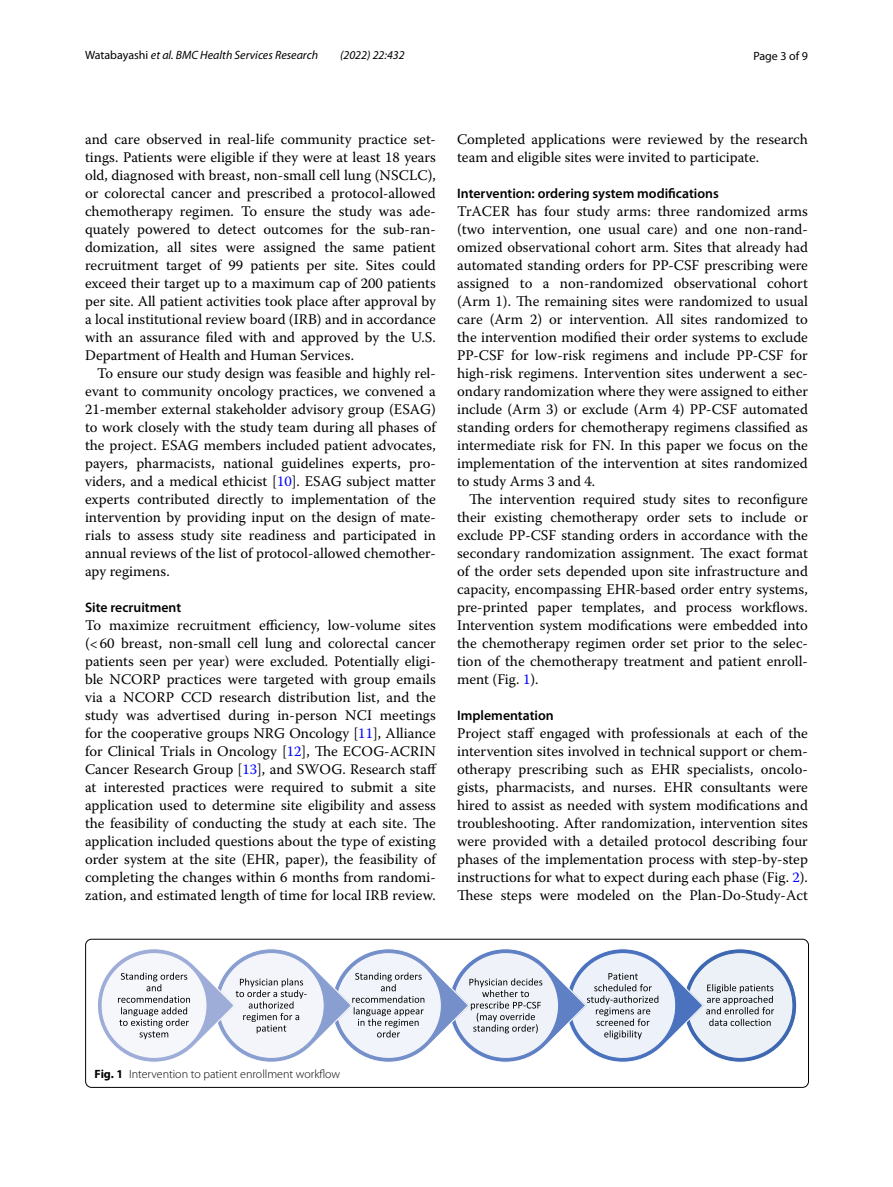
<style>
.page{position:relative;width:893px;height:1187px;background:#fff}
.page>*{position:absolute;margin:0;border:0;box-sizing:border-box;transform-origin:0 0}
.t1{font:14.7px/18px "Warnock Pro";color:#000;text-align:justify}
.t2{font:600 13.8px "Myriad Pro";color:#000}
.t3{font:italic 12px "Myriad Pro";color:#000}
.t4{font:300 12px "Myriad Pro";color:#000}
.t5{font:12px "Myriad Pro";color:#000}
.s1{font-style:normal}
.s2{color:#00f}
.s3{font-weight:700}
</style>
<div class="page">
<svg style="left:98px;top:948px;width:699px;height:114px"></svg>
<div style="left:85px;top:938px;width:724px;height:149px;border:1px solid #000;border-radius:6px"></div>
<p class="t3" style="left:85px;top:48px;width:235px"><span class="s1">Watabayashi</span> et al. BMC Health Services Research</p>
<p class="t3" style="left:340px;top:48px;width:66px">(2022) 22:432</p>
<p class="t5" style="left:753px;top:48px;width:56px">Page 3 of 9</p>
<p class="t1" style="left:85px;top:130px;width:352px">and care observed in real-life community practice set&shy;tings. Patients were eligible if they were at least 18 years old, diagnosed with breast, non-small cell lung (NSCLC), or colorectal cancer and prescribed a protocol-allowed chemotherapy regimen. To ensure the study was ade&shy;quately powered to detect outcomes for the sub-ran&shy;domization, all sites were assigned the same patient recruitment target of 99 patients per site. Sites could exceed their target up to a maximum cap of 200 patients per site. All patient activities took place after approval by a local institutional review board (IRB) and in accordance with an assurance filed with and approved by the U.S.<br>Department of Health and Human Services.</p>
<p class="t1" style="left:85px;top:364px;width:352px;text-indent:12px">To ensure our study design was feasible and highly rel&shy;evant to community oncology practices, we convened a 21-member external stakeholder advisory group (ESAG) to work closely with the study team during all phases of the project. ESAG members included patient advocates, payers, pharmacists, national guidelines experts, pro&shy;viders, and a medical ethicist [<span class="s2">10</span>]. ESAG subject matter experts contributed directly to implementation of the intervention by providing input on the design of mate&shy;rials to assess study site readiness and participated in annual reviews of the list of protocol-allowed chemother&shy;apy regimens.</p>
<p class="t2" style="left:85px;top:598px;width:98px">Site recruitment</p>
<p class="t1" style="left:85px;top:616px;width:353px">To maximize recruitment efficiency, low-volume sites (&lt;60 breast, non-small cell lung and colorectal cancer patients seen per year) were excluded. Potentially eligi&shy;ble NCORP practices were targeted with group emails via a NCORP CCD research distribution list, and the study was advertised during in-person NCI meetings for the cooperative groups NRG Oncology [<span class="s2">11</span>], Alliance for Clinical Trials in Oncology [<span class="s2">12</span>], The ECOG-ACRIN Cancer Research Group [<span class="s2">13</span>], and SWOG. Research staff at interested practices were required to submit a site application used to determine site eligibility and assess the feasibility of conducting the study at each site. The application included questions about the type of existing order system at the site (EHR, paper), the feasibility of completing the changes within 6 months from randomi&shy;zation, and estimated length of time for local IRB review.</p>
<p class="t1" style="left:457px;top:130px;width:352px">Completed applications were reviewed by the research team and eligible sites were invited to participate.</p>
<p class="t2" style="left:457px;top:184px;width:263px">Intervention: ordering system modifications</p>
<p class="t1" style="left:457px;top:202px;width:352px">TrACER has four study arms: three randomized arms (two intervention, one usual care) and one non-rand&shy;omized observational cohort arm. Sites that already had automated standing orders for PP-CSF prescribing were assigned to a non-randomized observational cohort (Arm 1). The remaining sites were randomized to usual care (Arm 2) or intervention. All sites randomized to the intervention modified their order systems to exclude PP-CSF for low-risk regimens and include PP-CSF for high-risk regimens. Intervention sites underwent a sec&shy;ondary randomization where they were assigned to either include (Arm 3) or exclude (Arm 4) PP-CSF automated standing orders for chemotherapy regimens classified as intermediate risk for FN. In this paper we focus on the implementation of the intervention at sites randomized to study Arms 3 and 4.</p>
<p class="t1" style="left:457px;top:490px;width:352px;text-indent:12px">The intervention required study sites to reconfigure their existing chemotherapy order sets to include or exclude PP-CSF standing orders in accordance with the secondary randomization assignment. The exact format of the order sets depended upon site infrastructure and capacity, encompassing EHR-based order entry systems, pre-printed paper templates, and process workflows.<br>Intervention system modifications were embedded into the chemotherapy regimen order set prior to the selec&shy;tion of the chemotherapy treatment and patient enroll&shy;ment (Fig. <span class="s2">1</span>).</p>
<p class="t2" style="left:457px;top:706px;width:98px">Implementation</p>
<p class="t1" style="left:457px;top:724px;width:352px">Project staff engaged with professionals at each of the intervention sites involved in technical support or chem&shy;otherapy prescribing such as EHR specialists, oncolo&shy;gists, pharmacists, and nurses. EHR consultants were hired to assist as needed with system modifications and troubleshooting. After randomization, intervention sites were provided with a detailed protocol describing four phases of the implementation process with step-by-step instructions for what to expect during each phase (Fig. <span class="s2">2</span>).<br>These steps were modeled on the Plan-Do-Study-Act</p>
<p class="t4" style="left:95px;top:1067px;width:247px"><span class="s3">Fig. 1</span> Intervention to patient enrollment workflow</p>
</div>
